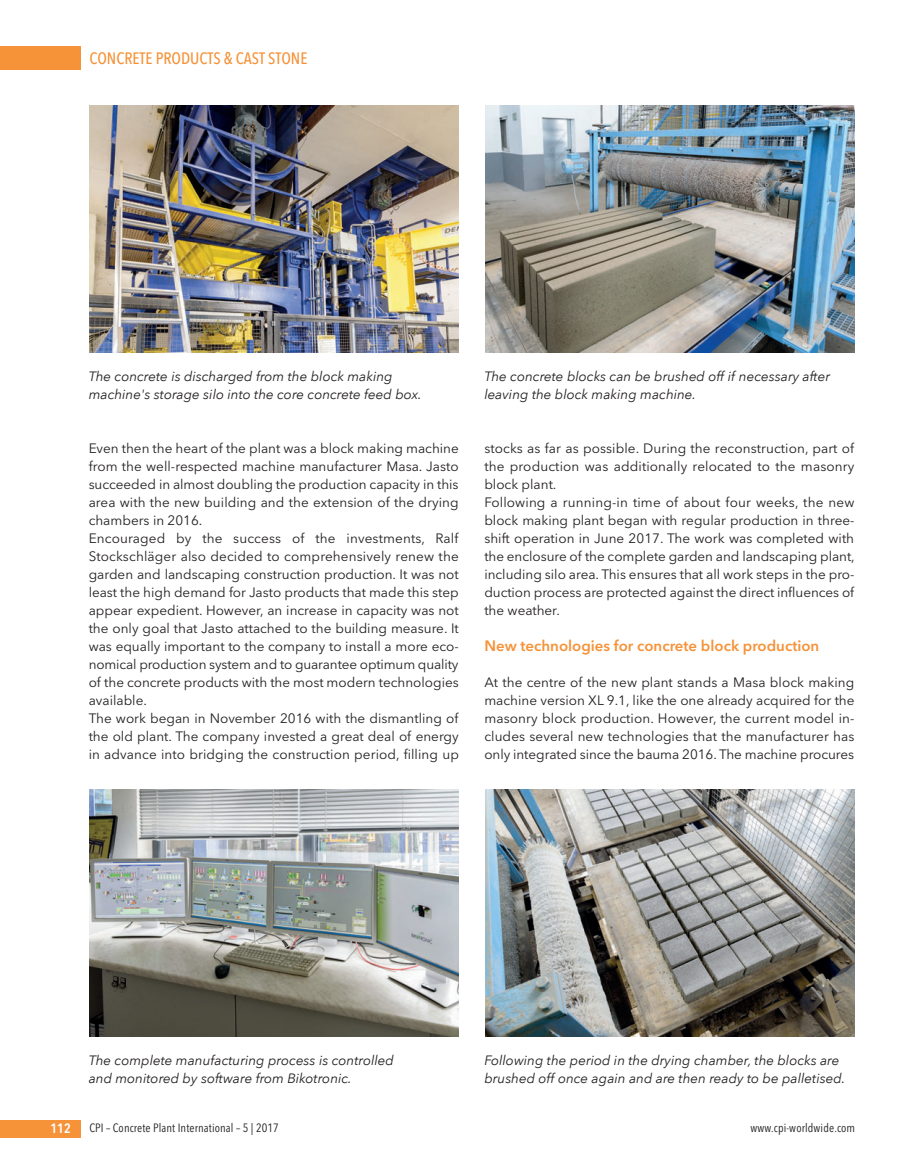
<style>
.page{position:relative;width:919px;height:1174px;background:#fff}
.page>*{position:absolute;margin:0;border:0;box-sizing:border-box;transform-origin:0 0}
.t1{font:500 16.5px "Avenir Next Condensed";color:#f69238}
.t2{font:600 15px "Avenir Next";color:#f69238}
.t3{font:13.5px/18px "Avenir Next";color:#231f20}
.t4{font:italic 13.5px/18px "Avenir Next";color:#231f20}
.t5{font:600 13.5px "Avenir Next Condensed";color:#fff}
.t6{font:12px "Avenir Next Condensed";letter-spacing:.01em;color:#231f20}
</style>
<div class="page">
<div style="left:0;top:47px;width:81px;height:23px;background:#f69238"></div>
<div style="left:0;top:1119px;width:81px;height:18px;background:#f69238"></div>
<img style="left:90px;top:106px;width:369px;height:246px">
<img style="left:485px;top:106px;width:369px;height:246px">
<img style="left:90px;top:789px;width:369px;height:247px">
<img style="left:485px;top:789px;width:369px;height:247px">
<p class="t1" style="left:89px;top:48px;width:219px">CONCRETE PRODUCTS &amp; CAST STONE</p>
<p class="t4" style="left:89px;top:366px;width:334px">The concrete is discharged from the block making machine's storage silo into the core concrete feed box.</p>
<p class="t4" style="left:484px;top:366px;width:347px">The concrete blocks can be brushed off if necessary after leaving the block making machine.</p>
<p class="t3" style="left:89px;top:440px;width:372px">Even then the heart of the plant was a block making machine from the well-respected machine manufacturer Masa. Jasto succeeded in almost doubling the production capacity in this area with the new building and the extension of the drying chambers in 2016.<br>Encouraged by the success of the investments, Ralf Stockschläger also decided to comprehensively renew the garden and landscaping construction production. It was not least the high demand for Jasto products that made this step appear expedient. However, an increase in capacity was not the only goal that Jasto attached to the building measure. It was equally important to the company to install a more eco&shy;nomical production system and to guarantee optimum quality of the concrete products with the most modern technologies available.<br>The work began in November 2016 with the dismantling of the old plant. The company invested a great deal of energy in advance into bridging the construction period, filling up</p>
<p class="t3" style="left:484px;top:440px;width:372px">stocks as far as possible. During the reconstruction, part of the production was additionally relocated to the masonry block plant.<br>Following a running-in time of about four weeks, the new block making plant began with regular production in three&shy;shift operation in June 2017. The work was completed with the enclosure of the complete garden and landscaping plant, including silo area. This ensures that all work steps in the pro&shy;duction process are protected against the direct influences of the weather.</p>
<p class="t2" style="left:484px;top:639px;width:336px">New technologies for concrete block production</p>
<p class="t3" style="left:484px;top:674px;width:371px;text-align:justify">At the centre of the new plant stands a Masa block making machine version XL 9.1, like the one already acquired for the masonry block production. However, the current model in&shy;cludes several new technologies that the manufacturer has only integrated since the bauma 2016. The machine procures</p>
<p class="t4" style="left:89px;top:1050px;width:307px">The complete manufacturing process is controlled and monitored by software from Bikotronic.</p>
<p class="t4" style="left:484px;top:1050px;width:362px">Following the period in the drying chamber, the blocks are brushed off once again and are then ready to be palletised.</p>
<p class="t5" style="left:50px;top:1116px;width:22px">112</p>
<p class="t6" style="left:89px;top:1123px;width:191px">CPI – Concrete Plant International – 5 | 2017</p>
<p class="t6" style="left:750px;top:1123px;width:106px">www.cpi-worldwide.com</p>
</div>
